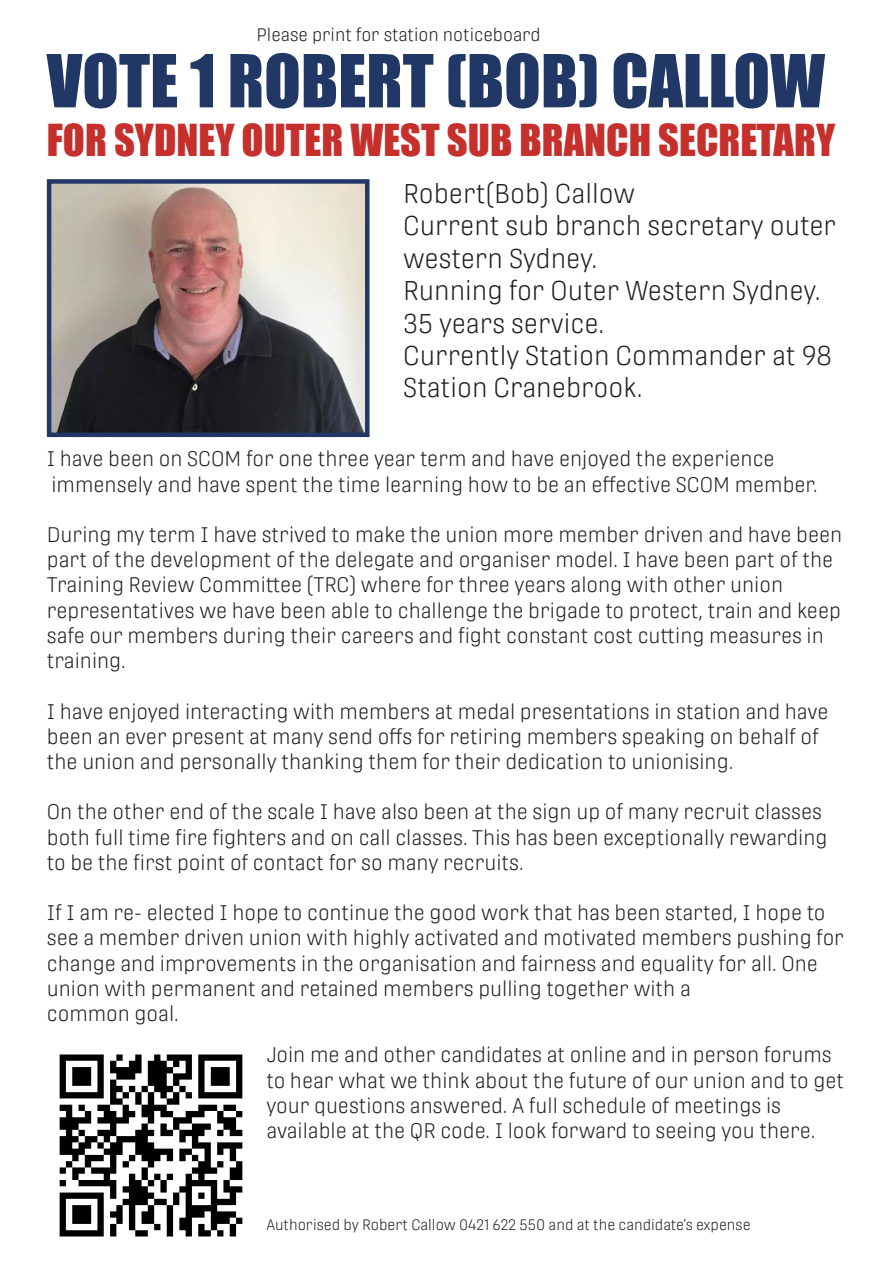
<style>
.page{position:relative;width:893px;height:1263px;background:#fff}
.page>*{position:absolute;margin:0;border:0;box-sizing:border-box;transform-origin:0 0}
.t1{font:67.5px "Impact";color:#213765}
.t2{font:40.5px "Impact";color:#c6302c}
.t3{font:300 27px/32.4px "Protipo Narrow";color:#231f20}
.t4{font:300 21px/25.2px "Protipo Narrow";color:#231f20}
.t5{font:300 18px "Protipo Narrow";color:#231f20}
.t6{font:300 15px "Protipo Narrow";color:#231f20}
</style>
<div class="page">
<img style="left:52px;top:184px;width:313px;height:248px">
<div style="left:47px;top:179px;width:323px;height:258px;border:4px solid #213765"></div>
<img style="left:59px;top:1054px;width:184px;height:183px">
<p class="t5" style="left:256px;top:25px;width:286px">Please print for station noticeboard</p>
<p class="t1" style="left:47px;top:29px;width:780px">VOTE 1 ROBERT (BOB) CALLOW</p>
<p class="t2" style="left:47px;top:109px;width:790px">FOR SYDNEY OUTER WEST SUB BRANCH SECRETARY</p>
<p class="t3" style="left:403px;top:177px;width:233px">Robert(Bob) Callow</p>
<p class="t3" style="left:403px;top:210px;width:435px">Current sub branch secretary outer western Sydney.</p>
<p class="t3" style="left:403px;top:274px;width:419px">Running for Outer Western Sydney.</p>
<p class="t3" style="left:403px;top:307px;width:202px">35 years service.</p>
<p class="t3" style="left:403px;top:339px;width:431px">Currently Station Commander at 98<br>Station Cranebrook.</p>
<p class="t4" style="left:47px;top:446px;width:729px">I have been on SCOM for one three year term and have enjoyed the experience</p>
<p class="t4" style="left:51px;top:472px;width:768px">immensely and have spent the time learning how to be an effective SCOM member.</p>
<p class="t4" style="left:47px;top:522px;width:797px">During my term I have strived to make the union more member driven and have been part of the development of the delegate and organiser model. I have been part of the<br>Training Review Committee (TRC) where for three years along with other union</p>
<p class="t4" style="left:47px;top:598px;width:795px">representatives we have been able to challenge the brigade to protect, train and keep safe our members during their careers and fight constant cost cutting measures in training.</p>
<p class="t4" style="left:47px;top:698px;width:783px">I have enjoyed interacting with members at medal presentations in station and have been an ever present at many send offs for retiring members speaking on behalf of the union and personally thanking them for their dedication to unionising.</p>
<p class="t4" style="left:47px;top:799px;width:782px">On the other end of the scale I have also been at the sign up of many recruit classes both full time fire fighters and on call classes. This has been exceptionally rewarding to be the first point of contact for so many recruits.</p>
<p class="t4" style="left:47px;top:900px;width:799px">If I am re- elected I hope to continue the good work that has been started, I hope to see a member driven union with highly activated and motivated members pushing for change and improvements in the organisation and fairness and equality for all. One union with permanent and retained members pulling together with a</p>
<p class="t4" style="left:47px;top:1001px;width:133px">common goal.</p>
<p class="t4" style="left:266px;top:1042px;width:579px">Join me and other candidates at online and in person forums to hear what we think about the future of our union and to get your questions answered. A full schedule of meetings is</p>
<p class="t4" style="left:266px;top:1118px;width:550px">available at the QR code. I look forward to seeing you there.</p>
<p class="t6" style="left:266px;top:1216px;width:486px">Authorised by Robert Callow 0421 622 550 and at the candidate’s expense</p>
</div>
